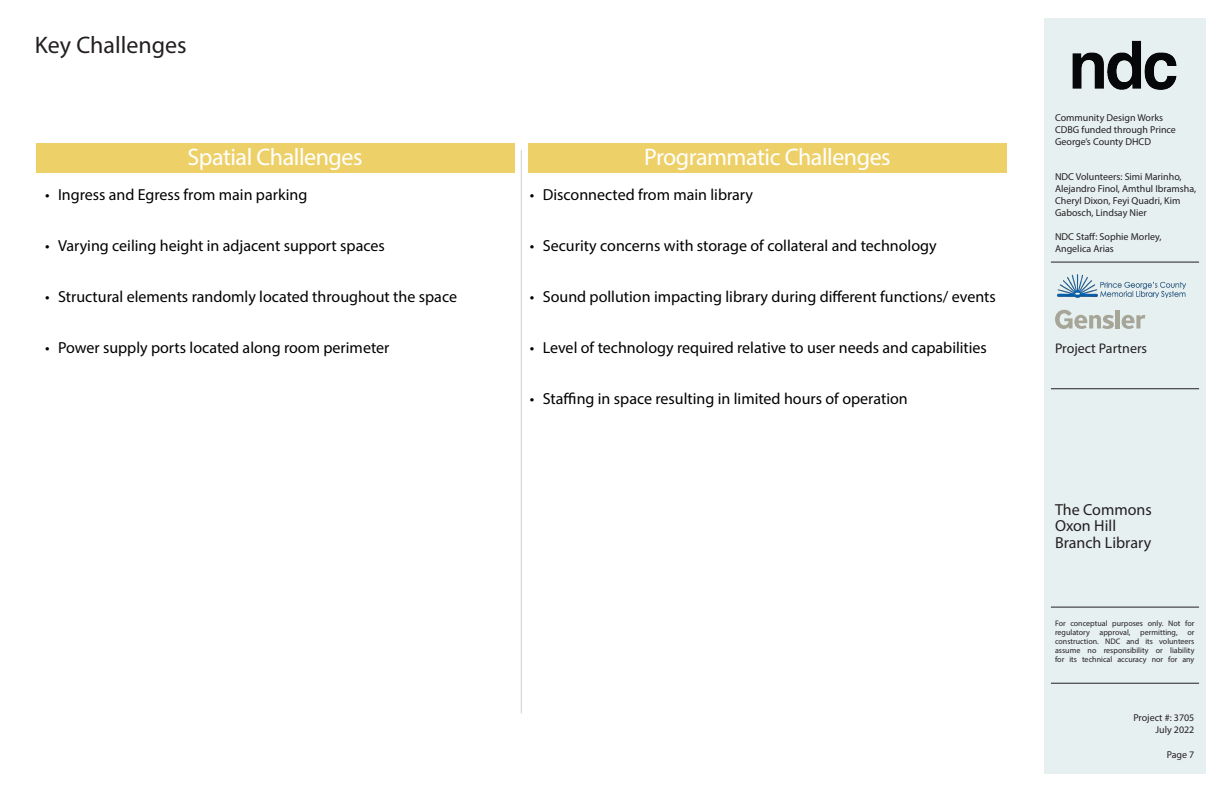
<style>
.page{position:relative;width:1224px;height:792px;background:#fff}
.page>*{position:absolute;margin:0;border:0;box-sizing:border-box;transform-origin:0 0}
.subhead_light{font:24px "Myriad Pro";letter-spacing:-.02em;color:#fff}
.sheet_title{font:24px "Myriad Pro";color:#231f20}
.t1{font:16px "Myriad Pro";color:#000}
.t2{font:16px/16.8px "Myriad Pro";color:#231f20}
.t3{font:14px "Myriad Pro";color:#231f20}
.t4{font:10px/11.9px "Myriad Pro";color:#231f20}
.t5{font:8px/8.9px "Myriad Pro";color:#231f20;text-align:justify}
</style>
<div class="page">
<div style="left:1044px;top:18px;width:162px;height:756px;background:#e7f0f1"></div>
<img style="left:1072px;top:40px;width:105px;height:50px">
<hr style="left:1051px;top:683px;width:148px;height:1px;background:#231f20">
<hr style="left:1051px;top:262px;width:148px;height:1px;background:#231f20">
<hr style="left:1051px;top:388px;width:148px;height:1px;background:#231f20">
<hr style="left:1051px;top:607px;width:148px;height:1px;background:#231f20">
<hr style="left:1116px;top:310px;width:4px;height:19px;background:#a6a698">
<svg style="left:1122px;top:315px;width:23px;height:14px"></svg>
<svg style="left:1055px;top:310px;width:59px;height:19px"></svg>
<img style="left:1057px;top:274px;width:129px;height:24px">
<div style="left:36px;top:143px;width:478px;height:30px;background:#eed068"></div>
<div style="left:528px;top:143px;width:479px;height:30px;background:#eed068"></div>
<hr style="left:521px;top:150px;width:1px;height:563px;background:#231f20">
<p class="sheet_title" style="left:35px;top:31px;width:153px">Key Challenges</p>
<p class="subhead_light" style="left:187px;top:143px;width:177px">Spatial Challenges</p>
<p class="subhead_light" style="left:644px;top:143px;width:248px">Programmatic Challenges</p>
<p class="t1" style="left:45px;top:184px;width:264px">• Ingress and Egress from main parking</p>
<p class="t1" style="left:45px;top:235px;width:341px">• Varying ceiling height in adjacent support spaces</p>
<p class="t1" style="left:45px;top:286px;width:414px">• Structural elements randomly located throughout the space</p>
<p class="t1" style="left:45px;top:337px;width:346px">• Power supply ports located along room perimeter</p>
<p class="t1" style="left:530px;top:184px;width:225px">• Disconnected from main library</p>
<p class="t1" style="left:530px;top:235px;width:408px">• Security concerns with storage of collateral and technology</p>
<p class="t1" style="left:530px;top:286px;width:468px">• Sound pollution impacting library during different functions/ events</p>
<p class="t1" style="left:530px;top:337px;width:459px">• Level of technology required relative to user needs and capabilities</p>
<p class="t1" style="left:530px;top:388px;width:379px">• Staffing in space resulting in limited hours of operation</p>
<p class="t4" style="left:1055px;top:111px;width:122px">Community Design Works<br>CDBG funded through Prince<br>George’s County DHCD</p>
<p class="t4" style="left:1055px;top:171px;width:143px">NDC Volunteers: Simi Marinho,<br>Alejandro Finol, Amthul Ibramsha,<br>Cheryl Dixon, Feyi Quadri, Kim<br>Gabosch, Lindsay Nier</p>
<p class="t4" style="left:1055px;top:230px;width:108px">NDC Staff: Sophie Morley,<br>Angelica Arias</p>
<p class="t3" style="left:1055px;top:340px;width:94px">Project Partners</p>
<p class="t2" style="left:1055px;top:501px;width:98px">The Commons<br>Oxon Hill<br>Branch Library</p>
<p class="t5" style="left:1055px;top:619px;width:141px">For conceptual purposes only. Not for regulatory approval, permitting, or construction. NDC and its volunteers assume no responsibility or liability for its technical accuracy nor for any</p>
<p class="t4" style="left:1133px;top:711px;width:62px;text-align:right">Project #: 3705<br>July 2022</p>
<p class="t4" style="left:1167px;top:749px;width:29px">Page 7</p>
</div>
